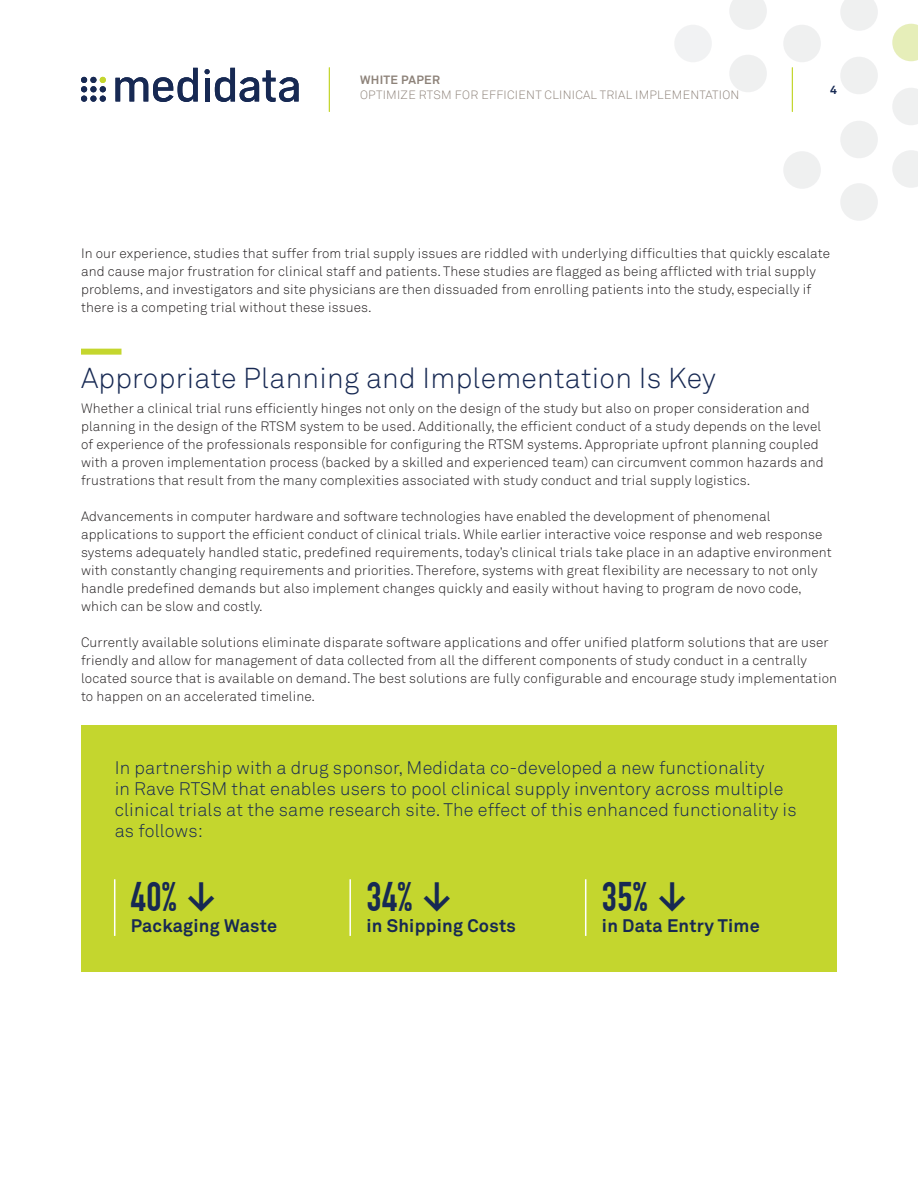
<style>
.page{position:relative;width:918px;height:1188px;background:#fff}
.page>*{position:absolute;margin:0;border:0;box-sizing:border-box;transform-origin:0 0}
.side_bar_-_bullet{font:700 40.5px "DIN Condensed";color:#172953}
.H1_-_1{font:300 28.5px "Akkurat Std";letter-spacing:.01em;color:#172953}
.Sidebar_-_body_copy{font:300 18px/21px "Akkurat Std";letter-spacing:.01em;color:#172953}
.side_bar_-_bullet-2{font:700 18px "Akkurat Std";letter-spacing:.015em;color:#172953}
.body_copy{font:300 13.5px/18px "Akkurat Std";letter-spacing:.01em;color:#231f20}
.t1{font:300 12px "Akkurat";letter-spacing:.025em;color:#8e837a}
.t2{font:700 12px "Akkurat";letter-spacing:.025em;color:#8e837a}
.t3{font:700 12px "Akkurat";color:#172953}
.s1{font-family:"Akkurat Std"}
</style>
<div class="page">
<svg style="left:892px;top:150px;width:26px;height:38px"></svg>
<svg style="left:892px;top:88px;width:26px;height:37px"></svg>
<svg style="left:892px;top:24px;width:26px;height:37px"></svg>
<div style="left:840px;top:183px;width:38px;height:38px;background:#eff0f0;border-radius:50%"></div>
<div style="left:840px;top:121px;width:38px;height:37px;background:#eff0f0;border-radius:50%"></div>
<div style="left:840px;top:57px;width:38px;height:37px;background:#eff0f0;border-radius:50%"></div>
<svg style="left:840px;top:0;width:38px;height:31px"></svg>
<div style="left:783px;top:151px;width:38px;height:38px;background:#eff0f0;border-radius:50%"></div>
<div style="left:783px;top:25px;width:38px;height:37px;background:#eff0f0;border-radius:50%"></div>
<div style="left:729px;top:55px;width:38px;height:37px;background:#eff0f0;border-radius:50%"></div>
<svg style="left:729px;top:0;width:38px;height:30px"></svg>
<div style="left:674px;top:25px;width:38px;height:37px;background:#f1f2f3;border-radius:50%"></div>
<svg style="left:81px;top:77px;width:25px;height:25px"></svg>
<svg style="left:115px;top:68px;width:83px;height:34px"></svg>
<svg style="left:205px;top:68px;width:94px;height:34px"></svg>
<hr style="left:792px;top:68px;width:1px;height:44px;background:#c4d62e">
<hr style="left:329px;top:68px;width:1px;height:44px;background:#c4d62e">
<div style="left:81px;top:349px;width:41px;height:6px;background:#c4d62e"></div>
<div style="left:81px;top:726px;width:756px;height:246px;background:#c4d62e"></div>
<hr style="left:114px;top:879px;width:1px;height:57px;background:#fff">
<hr style="left:349px;top:879px;width:2px;height:57px;background:#fff">
<hr style="left:585px;top:879px;width:1px;height:57px;background:#fff">
<p class="t2" style="left:360px;top:72px;width:81px">WHITE PAPER</p>
<p class="t1" style="left:360px;top:88px;width:381px">OPTIMIZE RTSM FOR EFFICIENT CLINICAL TRIAL IMPLEMENTATION</p>
<p class="t3" style="left:830px;top:82px;width:8px">4</p>
<p class="body_copy" style="left:81px;top:244px;width:751px">In our experience, studies that suffer from trial supply issues are riddled with underlying difficulties that quickly escalate and cause major frustration for clinical staff and patients. These studies are flagged as being afflicted with trial supply problems, and investigators and site physicians are then dissuaded from enrolling patients into the study, especially if there is a competing trial without these issues.</p>
<p class="H1_-_1" style="left:81px;top:362px;width:636px">Appropriate Planning and Implementation Is Key</p>
<p class="body_copy" style="left:81px;top:399px;width:744px">Whether a clinical trial runs efficiently hinges not only on the design of the study but also on proper consideration and planning in the design of the RTSM system to be used. Additionally, the efficient conduct of a study depends on the level of experience of the professionals responsible for configuring the RTSM systems. Appropriate upfront planning coupled with a proven implementation process (backed by a skilled and experienced team) can circumvent common hazards and frustrations that result from the many complexities associated with study conduct and trial supply logistics.</p>
<p class="body_copy" style="left:81px;top:507px;width:752px">Advancements in computer hardware and software technologies have enabled the development of phenomenal applications to support the efficient conduct of clinical trials. While earlier interactive voice response and web response systems adequately handled static, predefined requirements, today’s clinical trials take place in an adaptive environment with constantly changing requirements and priorities. Therefore, systems with great flexibility are necessary to not only handle predefined demands but also implement changes quickly and easily without having to program de novo code, which can be slow and costly.</p>
<p class="body_copy" style="left:81px;top:633px;width:758px">Currently available solutions eliminate disparate software applications and offer unified platform solutions that are user friendly and allow for management of data collected from all the different components of study conduct in a centrally located source that is available on demand. The best solutions are fully configurable and encourage study implementation to happen on an accelerated timeline.</p>
<p class="Sidebar_-_body_copy" style="left:115px;top:757px;width:683px">In partnership with a drug sponsor, Medidata co-developed a new functionality<br>in Rave RTSM that enables users to pool clinical supply inventory across multiple clinical trials at the same research site. The effect of this enhanced functionality is as follows:</p>
<p class="side_bar_-_bullet" style="left:131px;top:873px;width:88px">40% <span class="s1">↓</span></p>
<p class="side_bar_-_bullet-2" style="left:131px;top:915px;width:148px">Packaging Waste</p>
<p class="side_bar_-_bullet" style="left:366px;top:873px;width:88px">34% <span class="s1">↓</span></p>
<p class="side_bar_-_bullet-2" style="left:366px;top:915px;width:151px">in Shipping Costs</p>
<p class="side_bar_-_bullet" style="left:602px;top:873px;width:88px">35% <span class="s1">↓</span></p>
<p class="side_bar_-_bullet-2" style="left:602px;top:915px;width:159px">in Data Entry Time</p>
</div>
